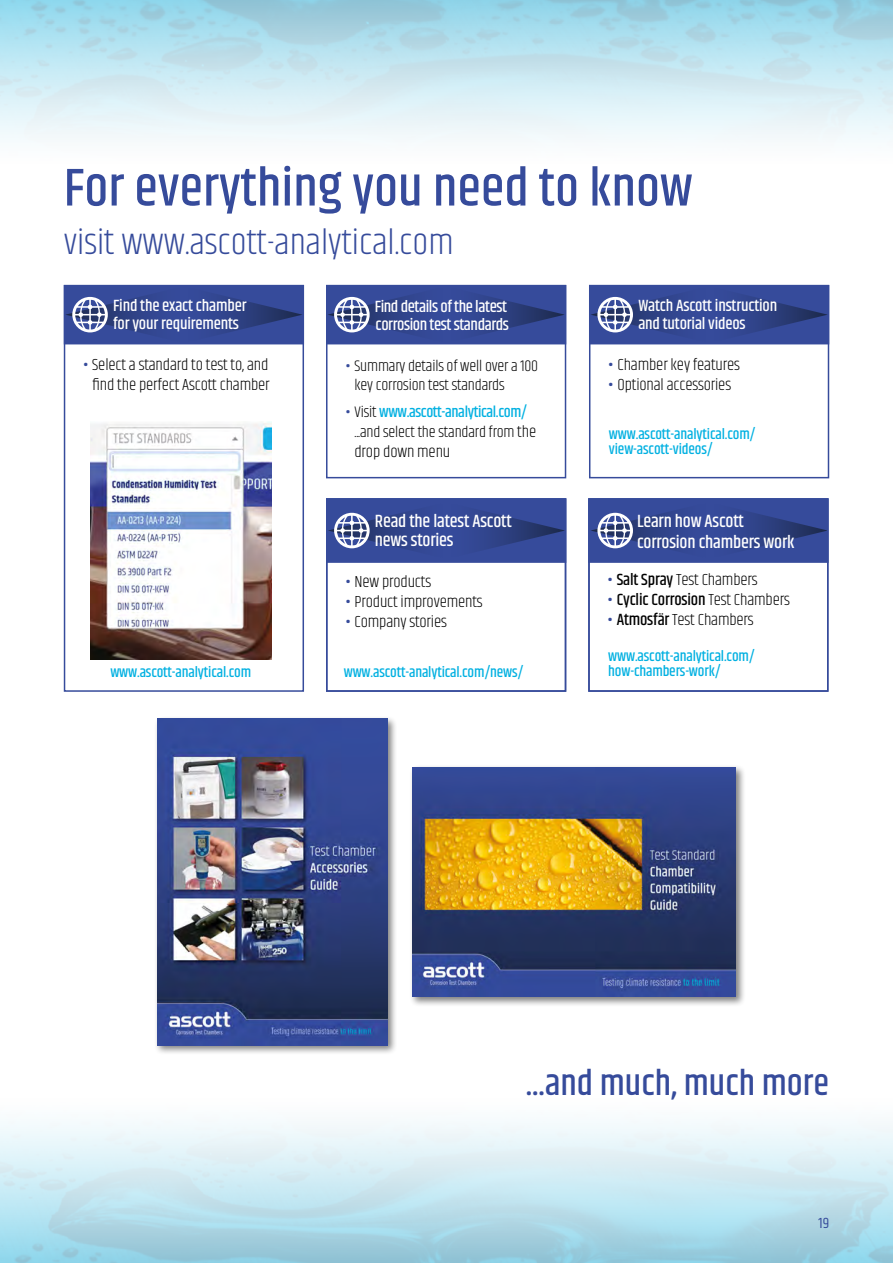
<style>
.page{position:relative;width:893px;height:1263px;background:#fff}
.page>*{position:absolute;margin:0;border:0;box-sizing:border-box;transform-origin:0 0}
.t1{font:500 54px "Khand";color:#364b9b}
.t2{font:300 36px "Khand";color:#364b9b}
.t3{font:500 36px "Khand";color:#364b9b}
.t4{font:500 18px/21.6px "Khand";letter-spacing:-.01em;color:#fff}
.t5{font:300 16.5px/19.8px "Khand";letter-spacing:-.01em;color:#000;text-align:center}
.t6{font:500 16.5px/18px "Khand";letter-spacing:-.01em;color:#fff}
.t7{font:500 16.5px "Khand";letter-spacing:-.01em;color:#000}
.t8{font:300 15.75px/18.9px "Khand";letter-spacing:-.01em;color:#000}
.t9{font:500 15.75px "Khand";letter-spacing:-.025em;color:#00b0e1}
.t10{font:500 15px/15px "Khand";letter-spacing:-.01em;color:#00b0e1}
.t11{font:15px "Khand";color:#364b9b}
.s1{font-weight:700;color:#364b9b}
.s2{font-weight:300;color:#000}
.s3{font-size:16.5px}
.s4{font-weight:500}
.s5{font-weight:300}
</style>
<div class="page">
<div style="left:326px;top:498px;width:240px;height:65px;background:#364b9b;border:2px solid #364b9b"></div>
<div style="left:588px;top:498px;width:240px;height:65px;background:#364b9b;border:2px solid #364b9b"></div>
<div style="left:589px;top:285px;width:240px;height:193px;border:2px solid #364b9b"></div>
<div style="left:326px;top:285px;width:240px;height:193px;border:2px solid #364b9b"></div>
<div style="left:64px;top:285px;width:240px;height:407px;border:2px solid #364b9b"></div>
<div style="left:64px;top:285px;width:240px;height:59px;background:#364b9b"></div>
<div style="left:588px;top:498px;width:240px;height:194px;border:2px solid #364b9b"></div>
<img style="left:90px;top:421px;width:181px;height:238px">
<svg style="left:327px;top:286px;width:238px;height:57px;background:#3b4e96"></svg>
<div style="left:326px;top:498px;width:240px;height:194px;border:2px solid #364b9b"></div>
<svg style="left:328px;top:502px;width:237px;height:57px"></svg>
<svg style="left:590px;top:502px;width:238px;height:57px"></svg>
<svg style="left:590px;top:286px;width:238px;height:57px;background:#3b4e96"></svg>
<div style="left:409px;top:764px;width:337px;height:243px;background:#000;opacity:.5"></div>
<img style="left:412px;top:767px;width:324px;height:229px">
<div style="left:154px;top:715px;width:244px;height:340px;background:#000;opacity:.5"></div>
<img style="left:157px;top:719px;width:231px;height:326px">
<svg style="left:65px;top:286px;width:238px;height:57px"></svg>
<p class="t1" style="left:64px;top:154px;width:630px">For everything you need to know</p>
<p class="t2" style="left:64px;top:220px;width:391px">visit www.ascott-analytical.com</p>
<p class="t6" style="left:113px;top:297px;width:135px">Find the exact chamber for your requirements</p>
<p class="t5" style="left:84px;top:355px;width:187px"><span class="s1">•</span> Select a standard to test to, and find the perfect Ascott chamber</p>
<p class="t10" style="left:110px;top:665px;width:142px">www.ascott-analytical.com</p>
<p class="t6" style="left:375px;top:299px;width:136px">Find details of the latest corrosion test standards</p>
<p class="t8" style="left:354px;top:357px;width:185px;text-indent:-9px"><span class="s1">•</span> Summary details of well over a 100 key corrosion test standards</p>
<p class="t9" style="left:346px;top:402px;width:183px"><span class="s1">•</span> <span class="s2">Visit</span> www.ascott-analytical.com/</p>
<p class="t8" style="left:354px;top:423px;width:183px">...and select the standard from <span class="s3">the</span></p>
<p class="t5" style="left:354px;top:442px;width:97px">drop down menu</p>
<p class="t4" style="left:375px;top:512px;width:138px;line-height:19.5px">Read the latest Ascott news stories</p>
<p class="t5" style="left:346px;top:573px;width:87px"><span class="s1">•</span> New products</p>
<p class="t5" style="left:346px;top:593px;width:138px"><span class="s1">•</span> Product improvements</p>
<p class="t5" style="left:346px;top:613px;width:102px"><span class="s1">•</span> Company stories</p>
<p class="t10" style="left:344px;top:665px;width:181px">www.ascott-analytical.com/news/</p>
<p class="t6" style="left:638px;top:297px;width:140px">Watch Ascott instruction and tutorial videos</p>
<p class="t5" style="left:609px;top:355px;width:133px"><span class="s1">•</span> Chamber key features</p>
<p class="t5" style="left:609px;top:375px;width:124px"><span class="s1">•</span> Optional accessories</p>
<p class="t10" style="left:609px;top:427px;width:148px">www.ascott-analytical.com/ view-ascott-videos/</p>
<p class="t4" style="left:637px;top:511px;width:159px">Learn how Ascott corrosion chambers work</p>
<p class="t5" style="left:608px;top:571px;width:151px"><span class="s1">•</span> <span class="s4">Salt Spray</span> Test Chambers</p>
<p class="t7" style="left:608px;top:589px;width:183px"><span class="s1">•</span> Cyclic Corrosion <span class="s5">Test Chambers</span></p>
<p class="t5" style="left:608px;top:610px;width:147px"><span class="s1">•</span> <span class="s4">Atmosfär</span> Test Chambers</p>
<p class="t10" style="left:608px;top:650px;width:148px">www.ascott-analytical.com/ how-chambers-work/</p>
<p class="t3" style="left:526px;top:1061px;width:305px">...and much, much more</p>
<p class="t11" style="left:818px;top:1214px;width:12px">19</p>
</div>
